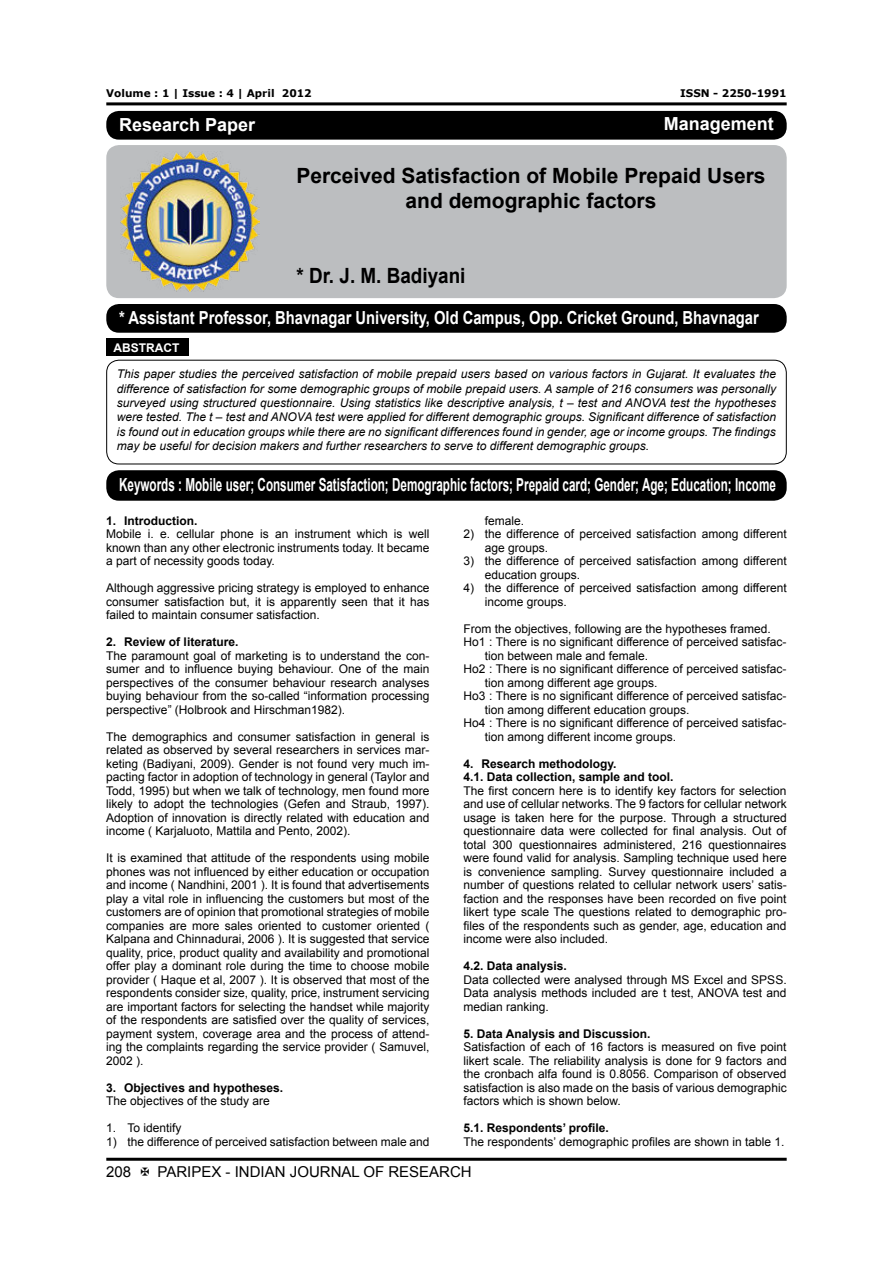
<style>
.page{position:relative;width:893px;height:1263px;background:#fff}
.page>*{position:absolute;margin:0;border:0;box-sizing:border-box;transform-origin:0 0}
.t1{font:700 21px/25.2px "Arial";color:#000;text-align:center}
.t2{font:700 21px "Arial";color:#000;scale:.9 1}
.t3{font:700 18px "Arial";color:#fff;scale:.65 1}
.t4{font:700 18px "Arial";color:#fff;scale:.82 1}
.t5{font:700 18px "Arial";color:#fff}
.t6{font:15px "Arial";color:#000}
.t7{font:12px/13.5px "Arial";color:#000;text-align:justify}
.t8{font:italic 12px/14.4px "Arial";color:#000;text-align:justify}
.t9{font:700 12px/13.5px "Arial";color:#000}
.t10{font:700 12px "Arial";color:#fff}
.t11{font:700 10.5px "Verdana";color:#000}
</style>
<div class="page">
<hr style="left:106px;top:102px;width:681px;height:3px;background:#000">
<hr style="left:106px;top:1158px;width:681px;height:3px;background:#000">
<div style="left:106px;top:145px;width:681px;height:153px;background:#bcbec0;border-radius:13px"></div>
<div style="left:106px;top:111px;width:681px;height:29px;background:#000;border-radius:13px"></div>
<div style="left:106px;top:304px;width:681px;height:29px;background:#000;border-radius:13px"></div>
<img style="left:120px;top:152px;width:140px;height:139px">
<div style="left:106px;top:470px;width:681px;height:31px;background:#000;border-radius:13px"></div>
<div style="left:106px;top:360px;width:681px;height:104px;border:1px solid #000;border-radius:12px"></div>
<div style="left:106px;top:339px;width:82px;height:17px;background:#000"></div>
<p class="t11" style="left:106px;top:89px;width:207px">Volume : 1 | Issue : 4 | April 2012</p>
<p class="t11" style="left:680px;top:89px;width:108px">ISSN - 2250-1991</p>
<h2 class="t5" style="left:119px;top:118px;width:138px">Research Paper</h2>
<h2 class="t5" style="left:664px;top:117px;width:112px">Management</h2>
<h1 class="t1" style="left:296px;top:165px;width:471px">Perceived Satisfaction of Mobile Prepaid Users and demographic factors</h1>
<h1 class="t2" style="left:296px;top:268px;width:189px">* Dr. J. M. Badiyani</h1>
<h2 class="t4" style="left:119px;top:311px;width:782px">* Assistant Professor, Bhavnagar University, Old Campus, Opp. Cricket Ground, Bhavnagar</h2>
<p class="t10" style="left:113px;top:343px;width:67px">ABSTRACT</p>
<p class="t8" style="left:117px;top:368px;width:661px">This paper studies the perceived satisfaction of mobile prepaid users based on various factors in Gujarat. It evaluates the difference of satisfaction for some demographic groups of mobile prepaid users. A sample of 216 consumers was personally surveyed using structured questionnaire. Using statistics like descriptive analysis, t – test and ANOVA test the hypotheses were tested. The t – test and ANOVA test were applied for different demographic groups. Significant difference of satisfaction is found out in education groups while there are no significant differences found in gender, age or income groups. The findings may be useful for decision makers and further researchers to serve to different demographic groups.</p>
<h2 class="t3" style="left:119px;top:478px;width:1012px">Keywords : Mobile user; Consumer Satisfaction; Demographic factors; Prepaid card; Gender; Age; Education; Income</h2>
<p class="t9" style="left:106px;top:515px;width:93px">1. Introduction.</p>
<p class="t7" style="left:106px;top:528px;width:325px">Mobile i. e. cellular phone is an instrument which is well known than any other electronic instruments today. It became a part of necessity goods today.</p>
<p class="t7" style="left:106px;top:582px;width:325px">Although aggressive pricing strategy is employed to enhance consumer satisfaction but, it is apparently seen that it has failed to maintain consumer satisfaction.</p>
<p class="t9" style="left:106px;top:636px;width:134px">2. Review of literature.</p>
<p class="t7" style="left:106px;top:650px;width:325px">The paramount goal of marketing is to understand the con&shy;sumer and to influence buying behaviour. One of the main perspectives of the consumer behaviour research analyses buying behaviour from the so-called “information processing perspective” (Holbrook and Hirschman1982).</p>
<p class="t7" style="left:106px;top:731px;width:325px">The demographics and consumer satisfaction in general is related as observed by several researchers in services mar&shy;keting (Badiyani, 2009). Gender is not found very much im&shy;pacting factor in adoption of technology in general (Taylor and Todd, 1995) but when we talk of technology, men found more likely to adopt the technologies (Gefen and Straub, 1997).<br>Adoption of innovation is directly related with education and income ( Karjaluoto, Mattila and Pento, 2002).</p>
<p class="t7" style="left:106px;top:852px;width:325px">It is examined that attitude of the respondents using mobile phones was not influenced by either education or occupation and income ( Nandhini, 2001 ). It is found that advertisements play a vital role in influencing the customers but most of the customers are of opinion that promotional strategies of mobile companies are more sales oriented to customer oriented ( Kalpana and Chinnadurai, 2006 ). It is suggested that service quality, price, product quality and availability and promotional offer play a dominant role during the time to choose mobile provider ( Haque et al, 2007 ). It is observed that most of the respondents consider size, quality, price, instrument servicing are important factors for selecting the handset while majority of the respondents are satisfied over the quality of services, payment system, coverage area and the process of attend&shy;ing the complaints regarding the service provider ( Samuvel, 2002 ).</p>
<p class="t9" style="left:106px;top:1082px;width:178px">3. Objectives and hypotheses.</p>
<p class="t7" style="left:106px;top:1095px;width:165px">The objectives of the study are</p>
<p class="t7" style="left:106px;top:1122px;width:77px">1. To identify</p>
<p class="t7" style="left:106px;top:1136px;width:325px">1) the difference of perceived satisfaction between male and</p>
<p class="t7" style="left:485px;top:515px;width:41px">female.</p>
<p class="t7" style="left:485px;top:528px;width:303px;text-indent:-21px">2) the difference of perceived satisfaction among different age groups.</p>
<p class="t7" style="left:485px;top:555px;width:303px;text-indent:-21px">3) the difference of perceived satisfaction among different education groups.</p>
<p class="t7" style="left:485px;top:582px;width:303px;text-indent:-21px">4) the difference of perceived satisfaction among different income groups.</p>
<p class="t7" style="left:463px;top:623px;width:309px">From the objectives, following are the hypotheses framed.</p>
<p class="t7" style="left:463px;top:635px;width:325px">Ho1 : There is no significant difference of perceived satisfac-</p>
<p class="t7" style="left:485px;top:650px;width:165px">tion between male and female.</p>
<p class="t7" style="left:463px;top:662px;width:325px">Ho2 : There is no significant difference of perceived satisfac-</p>
<p class="t7" style="left:485px;top:677px;width:174px">tion among different age groups.</p>
<p class="t7" style="left:463px;top:689px;width:325px">Ho3 : There is no significant difference of perceived satisfac-</p>
<p class="t7" style="left:485px;top:704px;width:206px">tion among different education groups.</p>
<p class="t7" style="left:463px;top:716px;width:325px">Ho4 : There is no significant difference of perceived satisfac-</p>
<p class="t7" style="left:485px;top:731px;width:193px">tion among different income groups.</p>
<p class="t9" style="left:463px;top:758px;width:212px">4. Research methodology.<br>4.1. Data collection, sample and tool.</p>
<p class="t7" style="left:463px;top:784px;width:325px">The first concern here is to identify key factors for selection and use of cellular networks. The 9 factors for cellular network usage is taken here for the purpose. Through a structured questionnaire data were collected for final analysis. Out of total 300 questionnaires administered, 216 questionnaires were found valid for analysis. Sampling technique used here is convenience sampling. Survey questionnaire included a number of questions related to cellular network users’ satis&shy;faction and the responses have been recorded on five point likert type scale The questions related to demographic pro&shy;files of the respondents such as gender, age, education and income were also included.</p>
<p class="t9" style="left:463px;top:960px;width:105px">4.2. Data analysis.</p>
<p class="t7" style="left:463px;top:974px;width:325px">Data collected were analysed through MS Excel and SPSS.<br>Data analysis methods included are t test, ANOVA test and median ranking.</p>
<p class="t9" style="left:463px;top:1028px;width:188px">5. Data Analysis and Discussion.</p>
<p class="t7" style="left:463px;top:1040px;width:325px">Satisfaction of each of 16 factors is measured on five point likert scale. The reliability analysis is done for 9 factors and the cronbach alfa found is 0.8056. Comparison of observed satisfaction is also made on the basis of various demographic factors which is shown below.</p>
<p class="t9" style="left:463px;top:1122px;width:147px">5.1. Respondents’ profile.</p>
<p class="t7" style="left:463px;top:1135px;width:323px">The respondents’ demographic profiles are shown in table 1.</p>
<p class="t6" style="left:106px;top:1166px;width:27px">208</p>
<p class="t6" style="left:158px;top:1166px;width:316px">PARIPEX - INDIAN JOURNAL OF RESEARCH</p>
</div>
